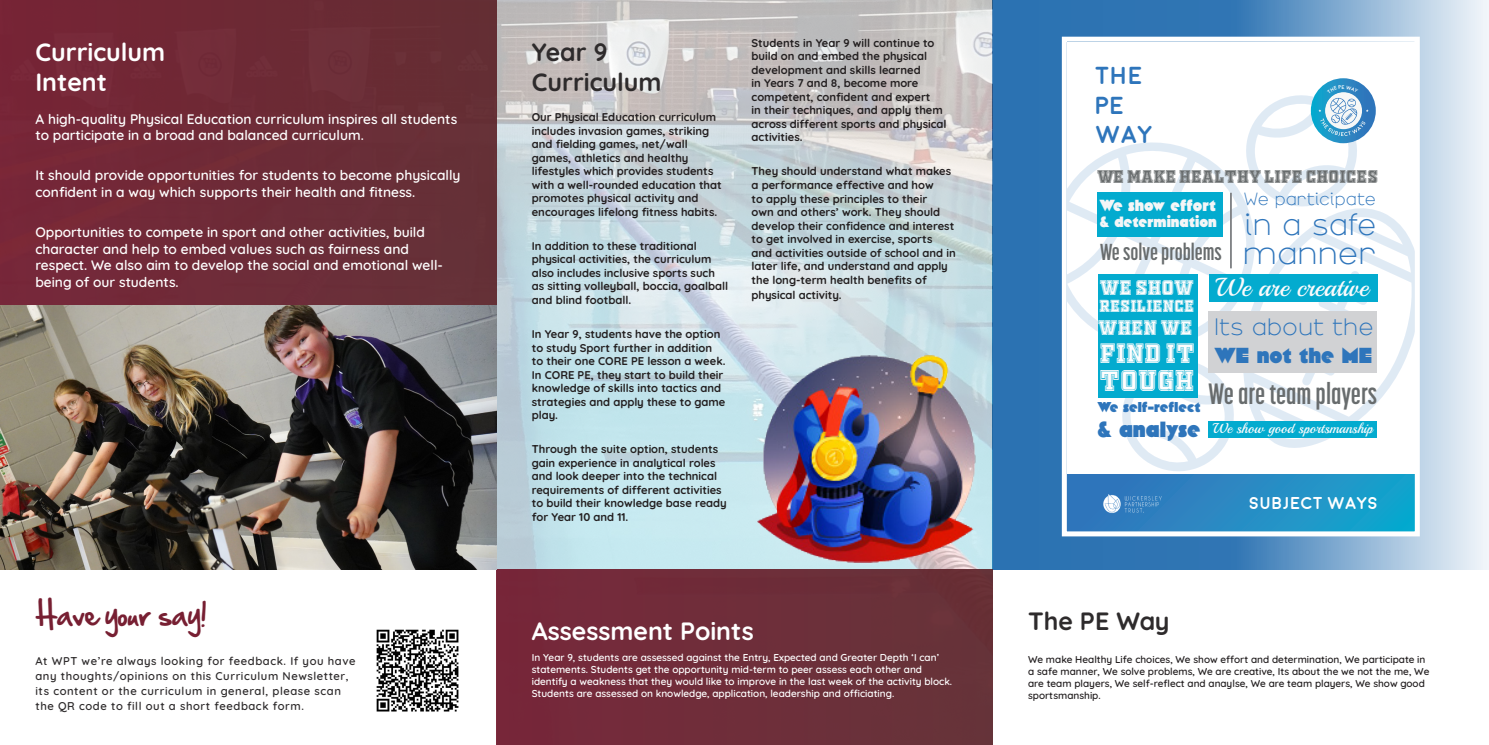
<style>
.page{position:relative;width:1489px;height:745px;background:#fff}
.page>*{position:absolute;margin:0;border:0;box-sizing:border-box;transform-origin:0 0}
.t1{font:300 33.88px "Arbotek";color:#2e75bb}
.t2{font:300 32.88px "Arbotek";color:#2e75bb}
.t3{font:700 29.12px "Korolev Compressed";color:#686c6d}
.t4{font:28.5px "OLDSPORT01 COLLEGENCV";color:#fefdfd}
.t5{font:26.5px "OLDSPORT01 COLLEGENCV";color:#fefdfd}
.t6{font:26px "Playball";color:#fbfbfc}
.t7{font:300 25.62px "Arbotek";color:#2e75bb}
.t8{font:700 25px/30px "Quicksand";color:#fff}
.t9{font:700 25px/30px "Quicksand";color:#2e2b2c}
.t10{font:25px "Hand Of Sean";color:#771f32}
.t11{font:700 24.5px/29.4px "Moon";color:#2e75bb}
.t12{font:900 23.75px "Arbotek";color:#2e75bb}
.t13{font:900 23.38px "Arbotek";color:#2e75bb}
.t14{font:700 22.88px "Korolev Compressed";color:#686c6d}
.t15{font:20.12px "OLDSPORT01 COLLEGENCV";color:#fefdfd}
.t16{font:20px "OLDSPORT01 COLLEGENCV";color:#fefdfd}
.t17{font:300 18.88px "Arbotek";color:#2e75bb}
.t18{font:17.5px "OLDSPORT01 COLLEGENCV";color:#686c6d}
.t19{font:900 17.38px "Arbotek";color:#f4f6f7}
.t20{font:700 17.12px "Moon";color:#fff}
.t21{font:16.5px "OLDSPORT01 COLLEGENCV";color:#fefdfd}
.t22{font:900 16px "Arbotek";color:#f4f6f7}
.t23{font:900 15.38px "Arbotek";color:#2e75bb}
.t24{font:14.25px "Playball";color:#fbfbfc}
.Bullets{font:600 13.75px/16.5px "Quicksand";color:#fff}
.Bullets-2{font:700 11.25px/13.5px "Quicksand";color:#231f20}
.t25{font:600 11.25px/15px "Quicksand";letter-spacing:.05em;color:#2e2b2c}
.Bullets-3{font:600 10px/12px "Quicksand";color:#fff}
.Bullets-4{font:600 10px/12px "Quicksand";color:#231f20}
.t26{font:700 5px "Moon";color:#fff}
</style>
<div class="page">
<svg style="left:992px;top:0;width:496px;height:569px;background:#76a4cd"></svg>
<img style="left:496px;top:0;width:496px;height:569px">
<div style="left:0;top:0;width:496px;height:569px;background:#6e2b37"></div>
<img style="left:376px;top:629px;width:83px;height:83px">
<svg style="left:1059px;top:34px;width:363px;height:504px"></svg>
<div style="left:496px;top:569px;width:496px;height:175px;background:#6f2e3a"></div>
<img style="left:0;top:305px;width:496px;height:264px">
<img style="left:757px;top:355px;width:218px;height:207px">
<svg style="left:1066px;top:85px;width:348px;height:446px"></svg>
<p class="t8" style="left:35px;top:34px;width:131px">Curriculum<br>Intent</p>
<p class="t9" style="left:531px;top:34px;width:131px">Year 9<br>Curriculum</p>
<p class="Bullets" style="left:35px;top:110px;width:423px">A high-quality Physical Education curriculum inspires all students to participate in a broad and balanced curriculum.</p>
<p class="Bullets" style="left:35px;top:167px;width:426px">It should provide opportunities for students to become physically confident in a way which supports their health and fitness.</p>
<p class="Bullets" style="left:35px;top:223px;width:409px">Opportunities to compete in sport and other activities, build character and help to embed values such as fairness and respect. We also aim to develop the social and emotional well&shy;being of our students.</p>
<p class="Bullets-2" style="left:531px;top:109px;width:191px">Our Physical Education curriculum includes invasion games, striking and fielding games, net/wall games, athletics and healthy lifestyles which provides students with a well-rounded education that promotes physical activity and encourages lifelong fitness habits.</p>
<p class="Bullets-2" style="left:531px;top:238px;width:198px">In addition to these traditional physical activities, the curriculum also includes inclusive sports such as sitting volleyball, boccia, goalball and blind football.</p>
<p class="Bullets-2" style="left:531px;top:326px;width:195px">In Year 9, students have the option to study Sport further in addition to their one CORE PE lesson a week.<br>In CORE PE, they start to build their knowledge of skills into tactics and strategies and apply these to game play.</p>
<p class="Bullets-2" style="left:531px;top:441px;width:196px">Through the suite option, students gain experience in analytical roles and look deeper into the technical requirements of different activities to build their knowledge base ready for Year 10 and 11.</p>
<p class="Bullets-2" style="left:751px;top:35px;width:196px">Students in Year 9 will continue to build on and embed the physical development and skills learned<br>in Years 7 and 8, become more competent, confident and expert<br>in their techniques, and apply them across different sports and physical activities.</p>
<p class="Bullets-2" style="left:751px;top:163px;width:206px">They should understand what makes a performance effective and how<br>to apply these principles to their<br>own and others’ work. They should develop their confidence and interest to get involved in exercise, sports and activities outside of school and in later life, and understand and apply the long-term health benefits of</p>
<p class="Bullets-2" style="left:751px;top:287px;width:92px">physical activity.</p>
<p class="t10" style="left:35px;top:591px;width:173px">Have your say!</p>
<p class="t25" style="left:35px;top:652px;width:321px">At WPT we’re always looking for feedback. If you have any thoughts/opinions on this Curriculum Newsletter, its content or the curriculum in general, please scan the QR code to fill out a short feedback form.</p>
<p class="t8" style="left:531px;top:613px;width:224px">Assessment Points</p>
<p class="Bullets-3" style="left:531px;top:650px;width:422px">In Year 9, students are assessed against the Entry, Expected and Greater Depth ‘I can’ statements. Students get the opportunity mid-term to peer assess each other and identify a weakness that they would like to improve in the last week of the activity block.<br>Students are assessed on knowledge, application, leadership and officiating.</p>
<p class="t11" style="left:1095px;top:62px;width:59px">THE<br>PE<br>WAY</p>
<p class="t26" style="left:1341px;top:84px;width:5px">E</p>
<p class="t18" style="left:1097px;top:163px;width:282px">WE MAKE HEALTHY LIFE CHOICES</p>
<p class="t19" style="left:1099px;top:195px;width:118px">We show effort</p>
<p class="t22" style="left:1099px;top:213px;width:118px">&amp; determination</p>
<p class="t14" style="left:1099px;top:239px;width:123px">We solve problems</p>
<p class="t17" style="left:1243px;top:188px;width:134px">We participate</p>
<p class="t2" style="left:1243px;top:205px;width:134px">in a safe</p>
<p class="t1" style="left:1242px;top:234px;width:135px">manner</p>
<p class="t15" style="left:1099px;top:272px;width:95px">WE SHOW</p>
<p class="t21" style="left:1099px;top:294px;width:96px">RESILIENCE</p>
<p class="t16" style="left:1098px;top:313px;width:96px">WHEN WE</p>
<p class="t5" style="left:1099px;top:333px;width:96px">FIND IT</p>
<p class="t4" style="left:1099px;top:359px;width:96px">TOUGH</p>
<p class="t23" style="left:1097px;top:398px;width:104px">We self-reflect</p>
<p class="t12" style="left:1097px;top:415px;width:105px">&amp; analyse</p>
<p class="t6" style="left:1215px;top:271px;width:155px">We are creative</p>
<p class="t7" style="left:1214px;top:312px;width:161px">Its about the</p>
<p class="t13" style="left:1214px;top:342px;width:159px">WE not the ME</p>
<p class="t3" style="left:1208px;top:377px;width:170px">We are team players</p>
<p class="t24" style="left:1212px;top:419px;width:161px">We show good sportsmanship</p>
<p class="t20" style="left:1248px;top:494px;width:131px">SUBJECT WAYS</p>
<p class="t9" style="left:1028px;top:603px;width:143px">The PE Way</p>
<p class="Bullets-4" style="left:1028px;top:653px;width:403px">We make Healthy Life choices, We show effort and determination, We participate in a safe manner, We solve problems, We are creative, Its about the we not the me, We are team players, We self-reflect and anaylse, We are team players, We show good sportsmanship.</p>
</div>
